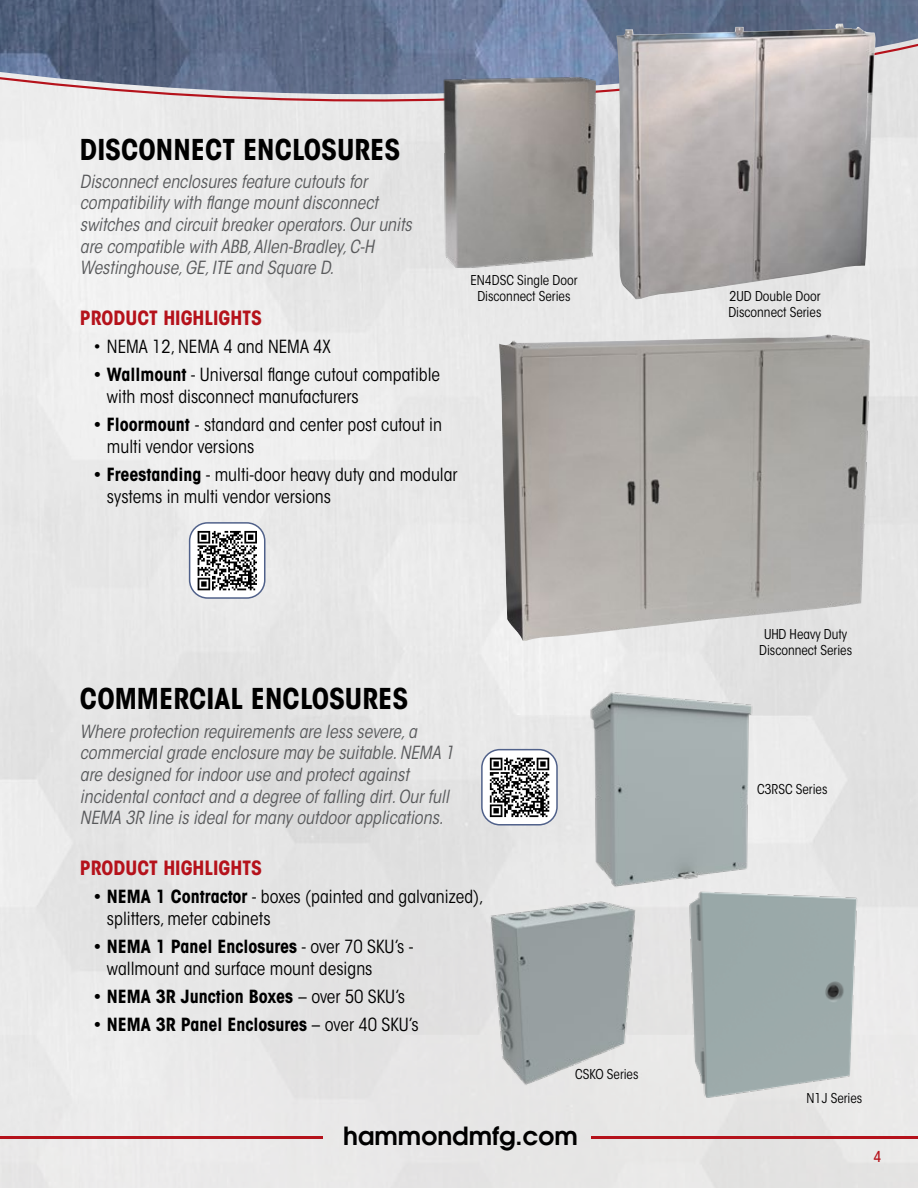
<style>
.page{position:relative;width:918px;height:1188px;background:#fff}
.page>*{position:absolute;margin:0;border:0;box-sizing:border-box;transform-origin:0 0}
.t1{font:700 condensed 28.5px "ITC Avant Garde Std";color:#000}
.t2{font:600 24.9px "ITC Avant Garde Std";color:#000}
.t3{font:700 condensed 19.5px "ITC Avant Garde Std";color:#b5121b}
.t4{font:italic condensed 18px/21.6px "ITC Avant Garde Std";color:#58595b}
.t5{font:condensed 18px/21.6px "ITC Avant Garde Std";color:#000}
.t6{font:700 condensed 18px "ITC Avant Garde Std";color:#000}
.t7{font:500 condensed 15px "ITC Avant Garde Std";color:#b5121b}
.t8{font:condensed 13.5px/16.2px "ITC Avant Garde Std";color:#000;text-align:center}
.s1{font-weight:500}
.s2{font-weight:700}
.s3{font-weight:400}
</style>
<div class="page">
<img style="left:0;top:159px;width:918px;height:1029px">
<div style="left:0;top:153px;width:918px;height:6px;background:#eaeaea"></div>
<img style="left:0;top:0;width:918px;height:153px">
<hr style="left:591px;top:1136px;width:327px;height:3px;background:#b5121b">
<hr style="left:0;top:1136px;width:323px;height:3px;background:#b5121b">
<img style="left:444px;top:77px;width:152px;height:191px">
<img style="left:616px;top:24px;width:260px;height:275px">
<img style="left:499px;top:334px;width:371px;height:307px">
<img style="left:454px;top:870px;width:189px;height:241px">
<img style="left:541px;top:673px;width:248px;height:238px">
<img style="left:643px;top:864px;width:248px;height:248px">
<div style="left:190px;top:523px;width:75px;height:75px;background:#fff;border-radius:18px"></div>
<svg style="left:197px;top:530px;width:60px;height:61px"></svg>
<div style="left:189px;top:522px;width:76px;height:77px;border:2px solid #50618a;border-radius:18px"></div>
<div style="left:482px;top:750px;width:75px;height:75px;background:#fff;border-radius:18px"></div>
<svg style="left:489px;top:757px;width:61px;height:61px"></svg>
<div style="left:481px;top:749px;width:77px;height:77px;border:2px solid #50618a;border-radius:18px"></div>
<h1 class="t1" style="left:80px;top:131px;width:322px">DISCONNECT ENCLOSURES</h1>
<p class="t4" style="left:80px;top:171px;width:333px">Disconnect enclosures feature cutouts for compatibility with flange mount disconnect switches and circuit breaker operators. Our units are compatible with ABB, Allen-Bradley, C-H Westinghouse, GE, ITE and Square D.</p>
<p class="t3" style="left:80px;top:305px;width:183px">PRODUCT HIGHLIGHTS</p>
<p class="t5" style="left:93px;top:336px;width:239px">• NEMA 12, NEMA 4 and NEMA 4X</p>
<p class="t5" style="left:107px;top:364px;width:335px;text-indent:-14px"><span class="s1">•</span> <span class="s2">Wallmount</span> - Universal flange cutout compatible with most disconnect manufacturers</p>
<p class="t5" style="left:107px;top:414px;width:337px;text-indent:-14px"><span class="s1">•</span> <span class="s2">Floormount</span> - standard and center post cutout in multi vendor versions</p>
<p class="t5" style="left:107px;top:464px;width:352px;text-indent:-14px"><span class="s1">•</span> <span class="s2">Freestanding</span> - multi-door heavy duty and modular systems in multi vendor versions</p>
<p class="t8" style="left:470px;top:272px;width:109px">EN4DSC Single Door<br>Disconnect Series</p>
<h1 class="t1" style="left:80px;top:681px;width:330px">COMMERCIAL ENCLOSURES</h1>
<p class="t4" style="left:80px;top:721px;width:376px">Where protection requirements are less severe, a commercial grade enclosure may be suitable. NEMA 1 are designed for indoor use and protect against incidental contact and a degree of falling dirt. Our full NEMA 3R line is ideal for many outdoor applications.</p>
<p class="t3" style="left:80px;top:855px;width:183px">PRODUCT HIGHLIGHTS</p>
<p class="t5" style="left:107px;top:886px;width:378px;text-indent:-14px"><span class="s1">•</span> <span class="s2">NEMA 1 Contractor</span> - boxes (painted and galvanized), splitters, meter cabinets</p>
<p class="t5" style="left:107px;top:936px;width:308px;text-indent:-14px"><span class="s1">•</span> <span class="s2">NEMA 1 Panel Enclosures</span> - over 70 SKU’s - wallmount and surface mount designs</p>
<p class="t6" style="left:93px;top:985px;width:313px"><span class="s1">•</span> NEMA 3R Junction Boxes <span class="s3">– over 50 SKU’s</span></p>
<p class="t6" style="left:93px;top:1013px;width:327px"><span class="s1">•</span> NEMA 3R Panel Enclosures <span class="s3">– over 40 SKU’s</span></p>
<p class="t8" style="left:575px;top:1066px;width:65px">CSKO Series</p>
<h2 class="t2" style="left:343px;top:1119px;width:236px">hammondmfg.com</h2>
<p class="t8" style="left:728px;top:288px;width:95px;text-align:left">2UD Double Door<br>Disconnect Series</p>
<p class="t8" style="left:759px;top:626px;width:95px">UHD Heavy Duty<br>Disconnect Series</p>
<p class="t8" style="left:757px;top:782px;width:72px">C3RSC Series</p>
<p class="t8" style="left:807px;top:1090px;width:57px">N1J Series</p>
<p class="t7" style="left:874px;top:1147px;width:9px">4</p>
</div>
